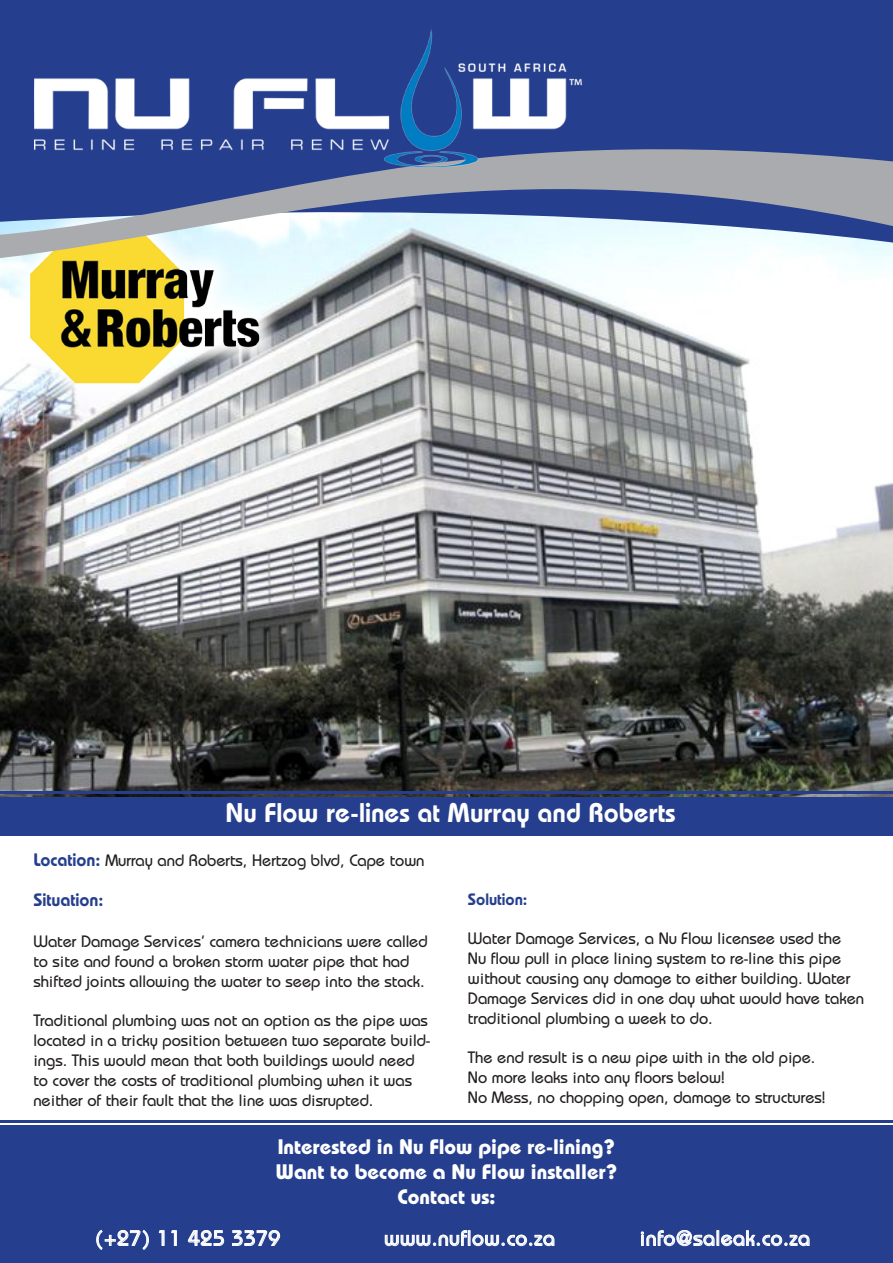
<style>
.page{position:relative;width:893px;height:1263px;background:#fff}
.page>*{position:absolute;margin:0;border:0;box-sizing:border-box;transform-origin:0 0}
.t1{font:600 27px "Bauhaus Std";color:#fff}
.t2{font:700 21px "Bauhaus Std";color:#fff}
.t3{font:500 21px "Bauhaus Std";letter-spacing:.03em;color:#fff}
.t4{font:600 18px "Bauhaus Std";color:#253f8e}
.t5{font:500 16.5px/19.8px "Bauhaus Std";color:#231f20}
.t6{font:600 16.5px "Bauhaus Std";color:#253f8e}
.s1{font-weight:600;font-size:18px;color:#253f8e}
</style>
<div class="page">
<img style="left:0;top:258px;width:893px;height:539px">
<svg style="left:6px;top:258px;width:277px;height:149px"></svg>
<img style="left:22px;top:258px;width:250px;height:145px">
<div style="left:0;top:797px;width:893px;height:38px;background:#253f8e"></div>
<hr style="left:0;top:791px;width:893px;height:3px;background:#253f8e">
<div style="left:0;top:1126px;width:893px;height:137px;background:#253f8e"></div>
<hr style="left:0;top:1120px;width:893px;height:3px;background:#253f8e">
<div style="left:0;top:0;width:893px;height:116px;background:#253f8e"></div>
<svg style="left:0;top:116px;width:893px;height:142px"></svg>
<img style="left:34px;top:28px;width:551px;height:138px">
<svg style="left:96px;top:1229px;width:53px;height:21px"></svg>
<svg style="left:158px;top:1230px;width:7px;height:16px"></svg>
<svg style="left:171px;top:1230px;width:6px;height:16px"></svg>
<svg style="left:188px;top:1230px;width:36px;height:16px"></svg>
<svg style="left:232px;top:1230px;width:48px;height:16px"></svg>
<svg style="left:385px;top:1230px;width:170px;height:16px"></svg>
<svg style="left:641px;top:1230px;width:169px;height:16px"></svg>
<p class="t1" style="left:226px;top:796px;width:452px">Nu Flow re-lines at Murray and Roberts</p>
<p class="t5" style="left:33px;top:850px;width:393px"><span class="s1">Location:</span> Murray and Roberts, Hertzog blvd, Cape town</p>
<p class="t4" style="left:33px;top:889px;width:72px">Situation:</p>
<p class="t5" style="left:33px;top:931px;width:396px">Water Damage Services’ camera technicians were called to site and found a broken storm water pipe that had shifted joints allowing the water to seep into the stack.</p>
<p class="t5" style="left:33px;top:1011px;width:399px">Traditional plumbing was not an option as the pipe was located in a tricky position between two separate build&shy;ings. This would mean that both buildings would need to cover the costs of traditional plumbing when it was neither of their fault that the line was disrupted.</p>
<p class="t6" style="left:468px;top:889px;width:61px">Solution:</p>
<p class="t5" style="left:468px;top:928px;width:398px">Water Damage Services, a Nu Flow licensee used the<br>Nu flow pull in place lining system to re-line this pipe without causing any damage to either building. Water Damage Services did in one day what would have taken traditional plumbing a week to do.</p>
<p class="t5" style="left:468px;top:1047px;width:349px">The end result is a new pipe with in the old pipe.</p>
<p class="t5" style="left:468px;top:1067px;width:258px">No more leaks into any floors below!</p>
<p class="t5" style="left:468px;top:1087px;width:359px">No Mess, no chopping open, damage to structures!</p>
<p class="t2" style="left:278px;top:1133px;width:339px">Interested in Nu Flow pipe re-lining?</p>
<p class="t2" style="left:275px;top:1158px;width:343px">Want to become a Nu Flow installer?</p>
<p class="t2" style="left:397px;top:1184px;width:100px">Contact us:</p>
<p class="t3" style="left:95px;top:1226px;width:186px">(+27) 11 425 3379</p>
<p class="t3" style="left:384px;top:1226px;width:172px">www.nuflow.co.za</p>
<p class="t3" style="left:639px;top:1226px;width:172px">info@saleak.co.za</p>
</div>
